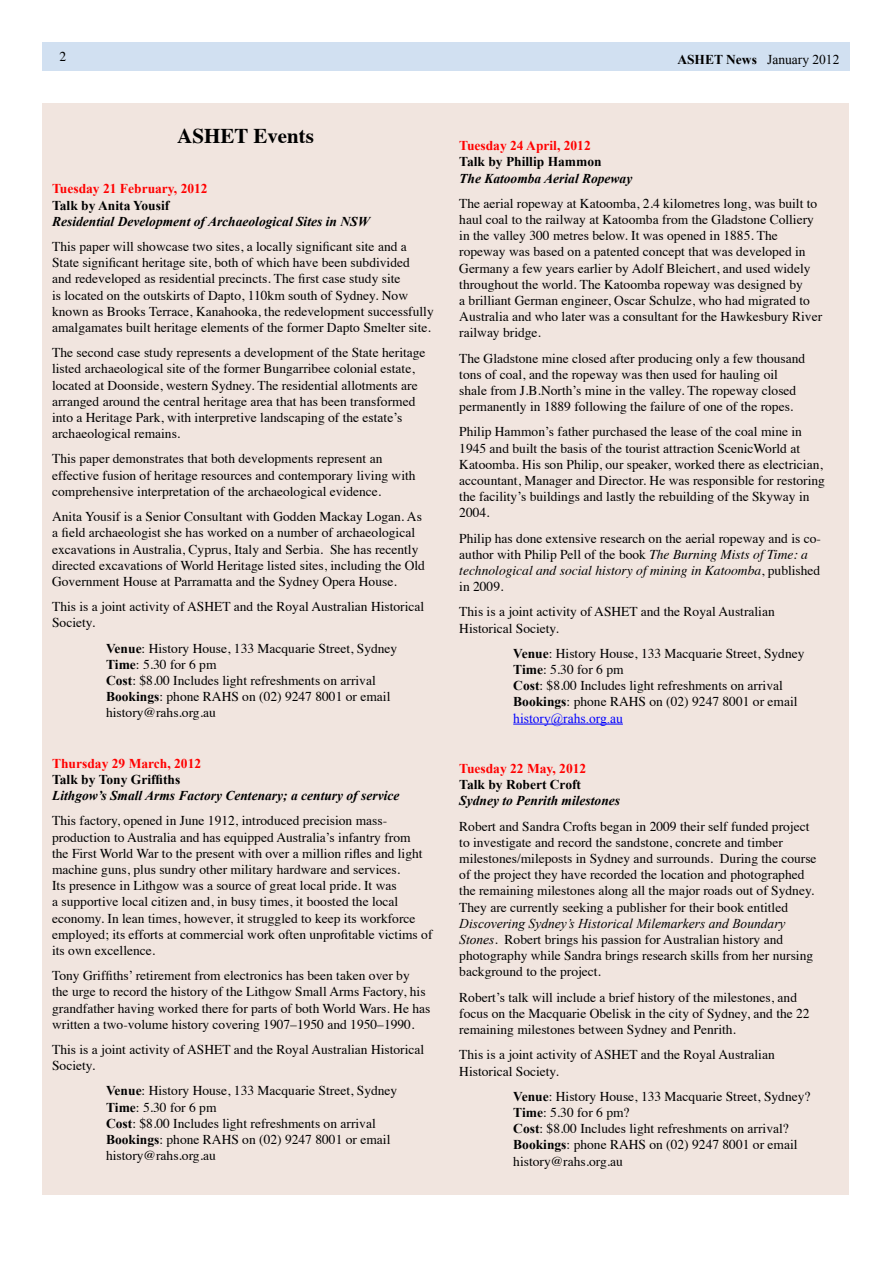
<style>
.page{position:relative;width:893px;height:1263px;background:#fff}
.page>*{position:absolute;margin:0;border:0;box-sizing:border-box;transform-origin:0 0}
.t1{font:700 21px "Times";color:#000}
.t2{font:13.5px/16.2px "Times";color:#000}
.t3{font:italic 700 13.5px "Times New Roman";color:#000}
.t4{font:700 13.5px "Times New Roman";color:#f00}
.t5{font:700 13.5px "Times New Roman";color:#000}
.t6{font:italic 13.5px "Times New Roman";color:#000}
.t7{font:13.5px "Times New Roman";color:#000}
.t8{font:13.5px "Times New Roman";color:#00f}
.s1{font-weight:700}
.s2{font-family:"Times New Roman";font-weight:700}
.s3{font-style:italic}
.s4{font-family:"Times New Roman";font-style:italic}
</style>
<div class="page">
<div style="left:43px;top:43px;width:807px;height:28px;background:#d1e0f1"></div>
<div style="left:43px;top:104px;width:806px;height:1091px;background:#f1e5df"></div>
<hr style="left:513px;top:724px;width:110px;height:1px;background:#00f">
<p class="t2" style="left:60px;top:47px;width:8px">2</p>
<p class="t7" style="left:677px;top:51px;width:164px"><span class="s1">ASHET News</span> January 2012</p>
<h1 class="t1" style="left:177px;top:115px;width:138px">ASHET Events</h1>
<p class="t4" style="left:52px;top:180px;width:157px">Tuesday 21 February, 2012</p>
<p class="t5" style="left:52px;top:196px;width:119px">Talk by Anita Yousif</p>
<p class="t3" style="left:52px;top:212px;width:319px">Residential Development of Archaeological Sites in NSW</p>
<p class="t2" style="left:52px;top:237px;width:383px">This paper will showcase two sites, a locally significant site and a State significant heritage site, both of which have been subdivided<br>and redeveloped as residential precincts. The first case study site<br>is located on the outskirts of Dapto, 110km south of Sydney. Now known as Brooks Terrace, Kanahooka, the redevelopment successfully amalgamates built heritage elements of the former Dapto Smelter site.</p>
<p class="t2" style="left:52px;top:343px;width:375px">The second case study represents a development of the State heritage listed archaeological site of the former Bungarribee colonial estate, located at Doonside, western Sydney. The residential allotments are arranged around the central heritage area that has been transformed into a Heritage Park, with interpretive landscaping of the estate’s archaeological remains.</p>
<p class="t2" style="left:52px;top:450px;width:365px">This paper demonstrates that both developments represent an effective fusion of heritage resources and contemporary living with comprehensive interpretation of the archaeological evidence.</p>
<p class="t2" style="left:52px;top:507px;width:374px">Anita Yousif is a Senior Consultant with Godden Mackay Logan. As a field archaeologist she has worked on a number of archaeological excavations in Australia, Cyprus, Italy and Serbia. She has recently directed excavations of World Heritage listed sites, including the Old Government House at Parramatta and the Sydney Opera House.</p>
<p class="t2" style="left:52px;top:597px;width:374px">This is a joint activity of ASHET and the Royal Australian Historical<br>Society.</p>
<p class="t2" style="left:106px;top:639px;width:293px"><span class="s2">Venue</span>: History House, 133 Macquarie Street, Sydney <span class="s2">Time</span>: 5.30 for 6 pm<br><span class="s2">Cost</span>: $8.00 Includes light refreshments on arrival <span class="s2">Bookings</span>: phone RAHS on (02) 9247 8001 or email history@rahs.org.au</p>
<p class="t4" style="left:52px;top:754px;width:151px">Thursday 29 March, 2012</p>
<p class="t5" style="left:52px;top:770px;width:130px">Talk by Tony Griffiths</p>
<p class="t3" style="left:52px;top:786px;width:349px">Lithgow’s Small Arms Factory Centenary; a century of service</p>
<p class="t2" style="left:52px;top:811px;width:382px">This factory, opened in June 1912, introduced precision mass&shy;production to Australia and has equipped Australia’s infantry from<br>the First World War to the present with over a million rifles and light machine guns, plus sundry other military hardware and services.<br>Its presence in Lithgow was a source of great local pride. It was<br>a supportive local citizen and, in busy times, it boosted the local economy. In lean times, however, it struggled to keep its workforce employed; its efforts at commercial work often unprofitable victims of its own excellence.</p>
<p class="t2" style="left:52px;top:966px;width:380px">Tony Griffiths’ retirement from electronics has been taken over by<br>the urge to record the history of the Lithgow Small Arms Factory, his grandfather having worked there for parts of both World Wars. He has written a two-volume history covering 1907–1950 and 1950–1990.</p>
<p class="t2" style="left:52px;top:1040px;width:374px">This is a joint activity of ASHET and the Royal Australian Historical<br>Society.</p>
<p class="t2" style="left:106px;top:1081px;width:293px"><span class="s2">Venue</span>: History House, 133 Macquarie Street, Sydney <span class="s2">Time</span>: 5.30 for 6 pm<br><span class="s2">Cost</span>: $8.00 Includes light refreshments on arrival <span class="s2">Bookings</span>: phone RAHS on (02) 9247 8001 or email history@rahs.org.au</p>
<p class="t4" style="left:459px;top:136px;width:133px">Tuesday 24 April, 2012</p>
<p class="t5" style="left:459px;top:152px;width:144px">Talk by Phillip Hammon</p>
<p class="t3" style="left:459px;top:169px;width:175px">The Katoomba Aerial Ropeway</p>
<p class="t2" style="left:459px;top:194px;width:364px">The aerial ropeway at Katoomba, 2.4 kilometres long, was built to haul coal to the railway at Katoomba from the Gladstone Colliery in the valley 300 metres below. It was opened in 1885. The ropeway was based on a patented concept that was developed in Germany a few years earlier by Adolf Bleichert, and used widely throughout the world. The Katoomba ropeway was designed by<br>a brilliant German engineer, Oscar Schulze, who had migrated to Australia and who later was a consultant for the Hawkesbury River railway bridge.</p>
<p class="t2" style="left:459px;top:349px;width:348px">The Gladstone mine closed after producing only a few thousand tons of coal, and the ropeway was then used for hauling oil shale from J.B.North’s mine in the valley. The ropeway closed permanently in 1889 following the failure of one of the ropes.</p>
<p class="t2" style="left:459px;top:423px;width:367px">Philip Hammon’s father purchased the lease of the coal mine in 1945 and built the basis of the tourist attraction ScenicWorld at Katoomba. His son Philip, our speaker, worked there as electrician, accountant, Manager and Director. He was responsible for restoring the facility’s buildings and lastly the rebuilding of the Skyway in 2004.</p>
<p class="t2" style="left:459px;top:529px;width:363px">Philip has done extensive research on the aerial ropeway and is co&shy;author with Philip Pell of the book <span class="s3">The Burning Mists of Time: a technological and social history of mining in Katoomba</span>, published in 2009.</p>
<p class="t2" style="left:459px;top:603px;width:317px">This is a joint activity of ASHET and the Royal Australian<br>Historical Society.</p>
<p class="t2" style="left:513px;top:644px;width:293px"><span class="s2">Venue</span>: History House, 133 Macquarie Street, Sydney <span class="s2">Time</span>: 5.30 for 6 pm<br><span class="s2">Cost</span>: $8.00 Includes light refreshments on arrival <span class="s2">Bookings</span>: phone RAHS on (02) 9247 8001 or email</p>
<p class="t8" style="left:513px;top:709px;width:111px">history@rahs.org.au</p>
<p class="t4" style="left:459px;top:759px;width:129px">Tuesday 22 May, 2012</p>
<p class="t5" style="left:459px;top:775px;width:123px">Talk by Robert Croft</p>
<p class="t3" style="left:459px;top:791px;width:162px">Sydney to Penrith milestones</p>
<p class="t2" style="left:459px;top:817px;width:359px">Robert and Sandra Crofts began in 2009 their self funded project to investigate and record the sandstone, concrete and timber milestones/mileposts in Sydney and surrounds. During the course of the project they have recorded the location and photographed the remaining milestones along all the major roads out of Sydney.<br>They are currently seeking a publisher for their book entitled</p>
<p class="t6" style="left:459px;top:914px;width:328px">Discovering Sydney’s Historical Milemarkers and Boundary</p>
<p class="t2" style="left:459px;top:930px;width:355px"><span class="s4">Stones</span>. Robert brings his passion for Australian history and photography while Sandra brings research skills from her nursing background to the project.</p>
<p class="t2" style="left:459px;top:988px;width:352px">Robert’s talk will include a brief history of the milestones, and focus on the Macquarie Obelisk in the city of Sydney, and the 22 remaining milestones between Sydney and Penrith.</p>
<p class="t2" style="left:459px;top:1045px;width:317px">This is a joint activity of ASHET and the Royal Australian<br>Historical Society.</p>
<p class="t2" style="left:513px;top:1087px;width:299px"><span class="s2">Venue</span>: History House, 133 Macquarie Street, Sydney?<br><span class="s2">Time</span>: 5.30 for 6 pm?<br><span class="s2">Cost</span>: $8.00 Includes light refreshments on arrival?<br><span class="s2">Bookings</span>: phone RAHS on (02) 9247 8001 or email history@rahs.org.au</p>
</div>
